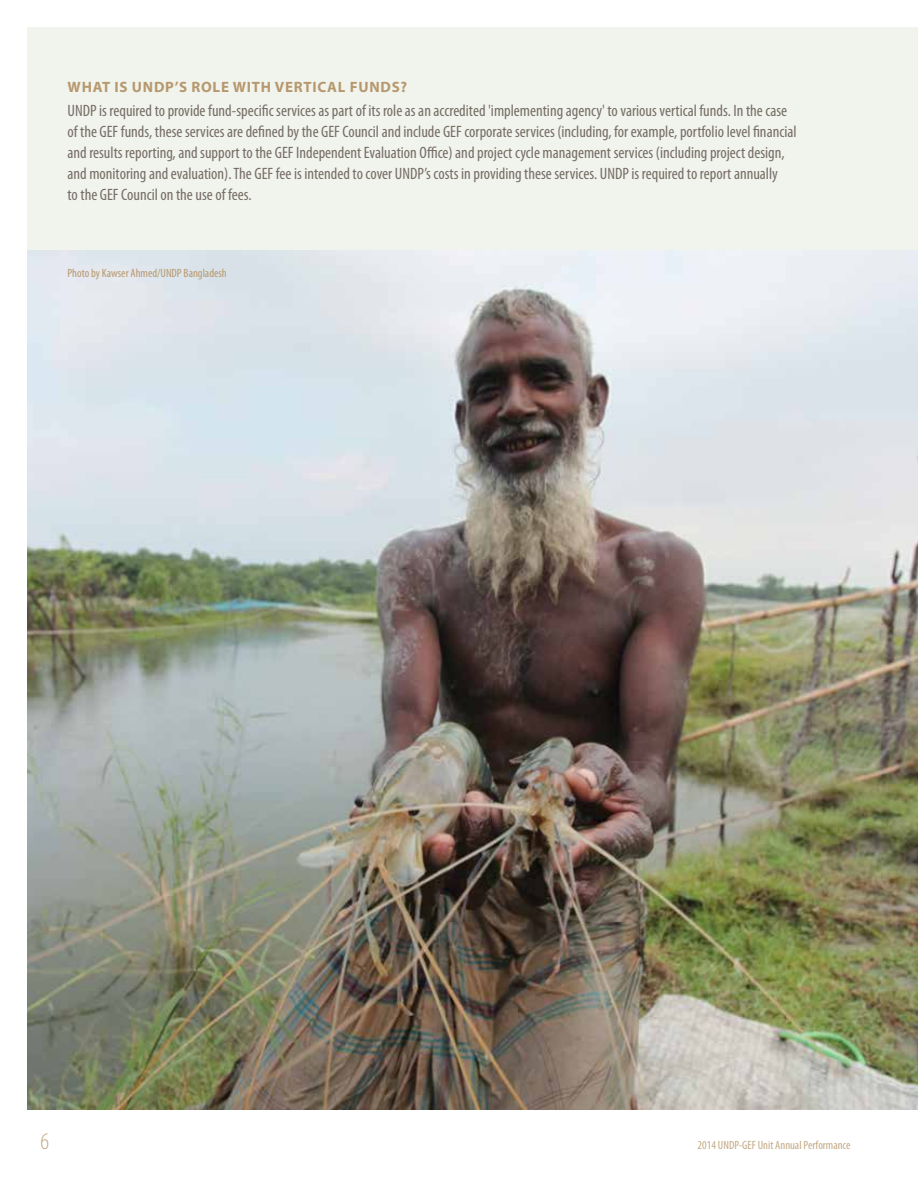
<style>
.page{position:relative;width:918px;height:1188px;background:#fff}
.page>*{position:absolute;margin:0;border:0;box-sizing:border-box;transform-origin:0 0}
.t1{font:300 condensed 24px "Myriad Pro";color:#c3a985}
.t2{font:condensed 16.5px/21px "Myriad Pro";color:#776d65}
.t3{font:700 15px "Myriad Pro";letter-spacing:.05em;color:#b7986e}
.t4{font:condensed 12px "Myriad Pro";color:#b7986e}
.t5{font:condensed 12px "Myriad Pro";color:#c3a985}
</style>
<div class="page">
<div style="left:27px;top:27px;width:891px;height:267px;background:#f0f4ec"></div>
<img style="left:27px;top:251px;width:891px;height:858px">
<p class="t3" style="left:68px;top:77px;width:341px">WHAT IS UNDP’S ROLE WITH VERTICAL FUNDS?</p>
<p class="t2" style="left:68px;top:100px;width:731px">UNDP is required to provide fund-specific services as part of its role as an accredited 'implementing agency' to various vertical funds. In the case of the GEF funds, these services are defined by the GEF Council and include GEF corporate services (including, for example, portfolio level financial and results reporting, and support to the GEF Independent Evaluation Office) and project cycle management services (including project design, and monitoring and evaluation). The GEF fee is intended to cover UNDP’s costs in providing these services. UNDP is required to report annually<br>to the GEF Council on the use of fees.</p>
<p class="t4" style="left:68px;top:266px;width:161px">Photo by Kawser Ahmed/UNDP Bangladesh</p>
<h1 class="t1" style="left:40px;top:1128px;width:10px">6</h1>
<p class="t5" style="left:698px;top:1138px;width:154px">2014 UNDP-GEF Unit Annual Performance</p>
</div>
